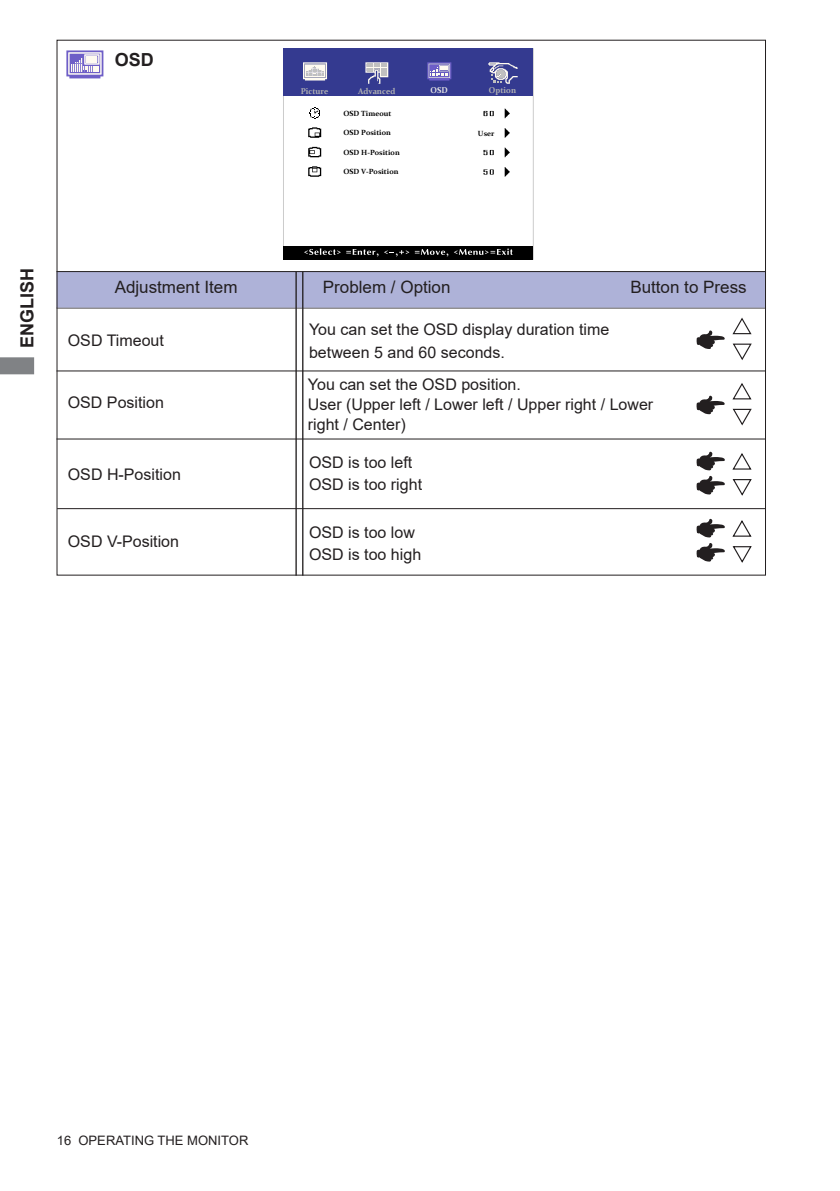
<style>
.page{position:relative;width:840px;height:1191px;background:#fff}
.page>*{position:absolute;margin:0;border:0;box-sizing:border-box;transform-origin:0 0}
.t1{font:700 18px "Arial";color:#231f20}
.t2{font:17px "Arial";color:#231f20}
.t3{font:16px/22.6px "Arial";color:#231f20}
.t4{font:13px "Arial";color:#231f20}
.t5{font:700 8.4px "Constantia";color:#b3b3b3;scale:.95 1}
.t6{font:700 8.4px "Constantia";color:#e6e6e6;scale:.95 1}
.t7{font:700 7.4px "Constantia";color:#000}
</style>
<div class="page">
<svg style="left:0;top:357px;width:34px;height:17px"></svg>
<div style="left:283px;top:49px;width:250px;height:47px;background:#343a90"></div>
<div style="left:283px;top:247px;width:250px;height:13px;background:#000"></div>
<svg style="left:303px;top:62px;width:24px;height:18px"></svg>
<svg style="left:365px;top:62px;width:23px;height:22px"></svg>
<svg style="left:427px;top:62px;width:24px;height:19px"></svg>
<svg style="left:504px;top:108px;width:5px;height:10px"></svg>
<svg style="left:504px;top:128px;width:5px;height:10px"></svg>
<svg style="left:504px;top:147px;width:5px;height:10px"></svg>
<svg style="left:504px;top:167px;width:5px;height:10px"></svg>
<svg style="left:483px;top:111px;width:10px;height:5px"></svg>
<svg style="left:483px;top:150px;width:10px;height:5px"></svg>
<svg style="left:483px;top:169px;width:10px;height:6px"></svg>
<svg style="left:488px;top:62px;width:29px;height:22px"></svg>
<svg style="left:309px;top:107px;width:11px;height:12px"></svg>
<svg style="left:308px;top:127px;width:13px;height:11px"></svg>
<svg style="left:310px;top:146px;width:12px;height:12px"></svg>
<svg style="left:308px;top:147px;width:13px;height:10px"></svg>
<svg style="left:308px;top:166px;width:13px;height:11px"></svg>
<svg style="left:304px;top:248px;width:74px;height:8px"></svg>
<svg style="left:384px;top:248px;width:128px;height:8px"></svg>
<hr style="left:56px;top:307px;width:709px;height:1px;background:#231f20">
<hr style="left:56px;top:370px;width:709px;height:1px;background:#231f20">
<hr style="left:57px;top:508px;width:708px;height:1px;background:#231f20">
<div style="left:56px;top:271px;width:709px;height:36px;background:#aeb2d8;border:2px solid #aeb2d8"></div>
<hr style="left:56px;top:271px;width:709px;height:1px;background:#231f20">
<hr style="left:295px;top:272px;width:1px;height:303px;background:#231f20">
<hr style="left:302px;top:272px;width:1px;height:303px;background:#231f20">
<svg style="left:696px;top:452px;width:29px;height:42px"></svg>
<svg style="left:732px;top:453px;width:19px;height:42px"></svg>
<svg style="left:696px;top:519px;width:29px;height:42px"></svg>
<svg style="left:732px;top:520px;width:19px;height:43px"></svg>
<svg style="left:696px;top:330px;width:28px;height:19px"></svg>
<svg style="left:732px;top:317px;width:19px;height:43px"></svg>
<hr style="left:56px;top:438px;width:709px;height:1px;background:#231f20">
<svg style="left:66px;top:50px;width:37px;height:28px"></svg>
<div style="left:86px;top:56px;width:11px;height:6px;background:#fffaf0"></div>
<svg style="left:696px;top:395px;width:28px;height:19px"></svg>
<svg style="left:732px;top:383px;width:19px;height:42px"></svg>
<p class="t1" style="left:115px;top:47px;width:41px">OSD</p>
<p class="t5" style="left:300px;top:85px;width:31px">Picture</p>
<p class="t5" style="left:358px;top:85px;width:41px">Advanced</p>
<p class="t6" style="left:430px;top:85px;width:20px">OSD</p>
<p class="t5" style="left:488px;top:85px;width:30px">Option</p>
<p class="t7" style="left:477px;top:128px;width:18px">User</p>
<p class="t7" style="left:343px;top:108px;width:50px">OSD Timeout</p>
<p class="t7" style="left:343px;top:128px;width:49px">OSD Position</p>
<p class="t7" style="left:343px;top:147px;width:58px">OSD H-Position</p>
<p class="t7" style="left:343px;top:167px;width:57px">OSD V-Position</p>
<p class="t1" style="left:14px;top:348px;width:82px;rotate:-90deg">ENGLISH</p>
<p class="t2" style="left:115px;top:275px;width:124px">Adjustment Item</p>
<p class="t2" style="left:323px;top:275px;width:129px">Problem / Option</p>
<p class="t2" style="left:630px;top:275px;width:118px">Button to Press</p>
<p class="t3" style="left:68px;top:329px;width:98px">OSD Timeout</p>
<p class="t3" style="left:68px;top:391px;width:98px">OSD Position</p>
<p class="t3" style="left:68px;top:463px;width:114px">OSD H-Position</p>
<p class="t3" style="left:68px;top:530px;width:113px">OSD V-Position</p>
<p class="t3" style="left:309px;top:318px;width:302px">You can set the OSD display duration time between 5 and 60 seconds.</p>
<p class="t3" style="left:308px;top:375px;width:347px;line-height:19.8px">You can set the OSD position.<br>User (Upper left / Lower left / Upper right / Lower right / Center)</p>
<p class="t3" style="left:309px;top:450px;width:114px">OSD is too left<br>OSD is too right</p>
<p class="t3" style="left:309px;top:520px;width:114px">OSD is too low<br>OSD is too high</p>
<p class="t4" style="left:57px;top:1131px;width:193px">16 OPERATING THE MONITOR</p>
</div>
